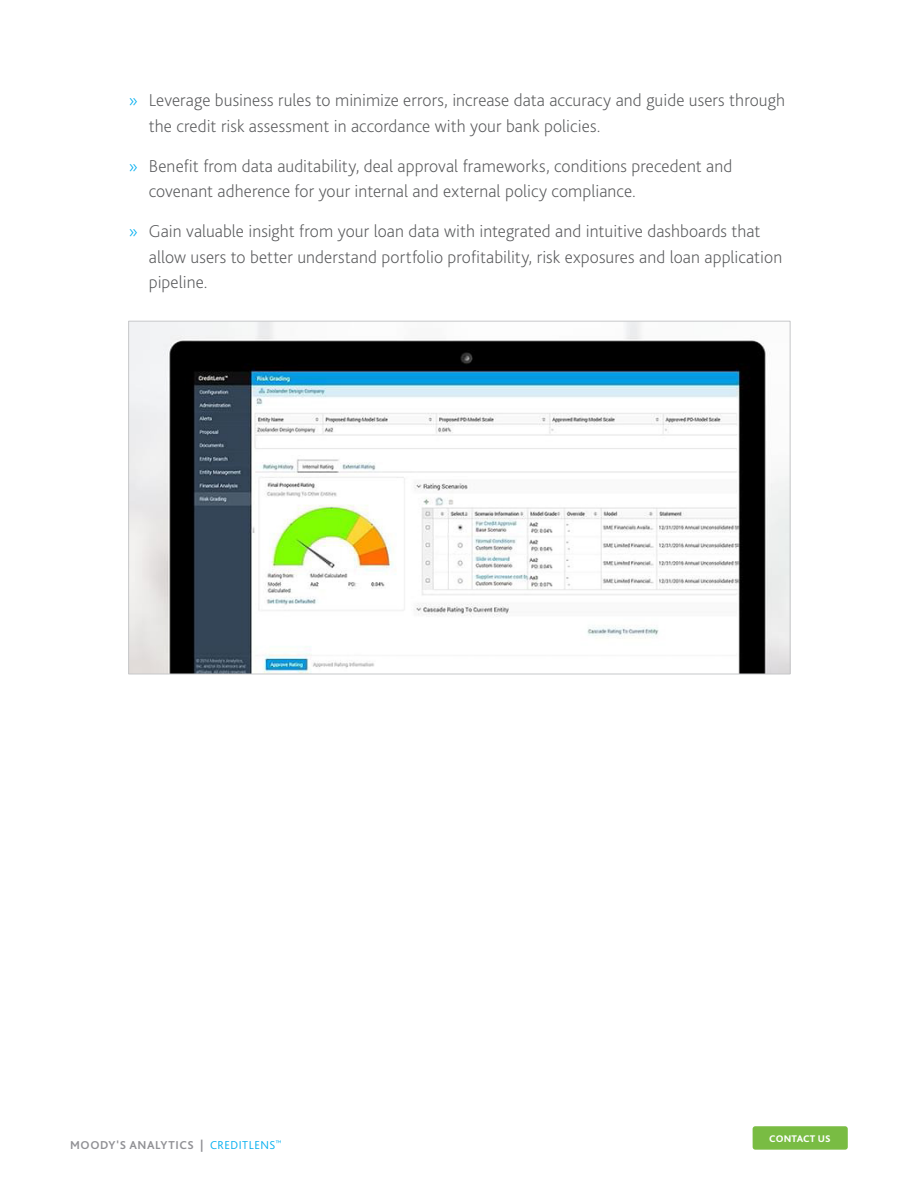
<style>
.page{position:relative;width:918px;height:1188px;background:#fff}
.page>*{position:absolute;margin:0;border:0;box-sizing:border-box;transform-origin:0 0}
.t1{font:200 18px/25.5px "Bliss Pro";letter-spacing:.005em;color:#58595b}
.t2{font:700 12px "Bliss Pro";letter-spacing:.05em;color:#919195}
.t3{font:800 10.05px "Bliss Pro";letter-spacing:.02em;color:#fff}
.s1{color:#00aeef}
.s2{font-weight:300;color:#00aeef}
</style>
<div class="page">
<div style="left:753px;top:1126px;width:95px;height:24px;background:#79bc43;border-radius:3px"></div>
<img style="left:130px;top:323px;width:658px;height:349px">
<p class="t1" style="left:149px;top:87px;width:638px;text-indent:-20px"><span class="s1">»</span> Leverage business rules to minimize errors, increase data accuracy and guide users through the credit risk assessment in accordance with your bank policies.</p>
<p class="t1" style="left:149px;top:153px;width:585px;text-indent:-20px"><span class="s1">»</span> Benefit from data auditability, deal approval frameworks, conditions precedent and covenant adherence for your internal and external policy compliance.</p>
<p class="t1" style="left:149px;top:218px;width:635px;text-indent:-20px"><span class="s1">»</span> Gain valuable insight from your loan data with integrated and intuitive dashboards that allow users to better understand portfolio profitability, risk exposures and loan application pipeline.</p>
<p class="t2" style="left:70px;top:1138px;width:213px">MOODY'S ANALYTICS | <span class="s2">CREDITLENS</span><sup>™</sup></p>
<p class="t3" style="left:769px;top:1132px;width:63px">CONTACT US</p>
</div>
